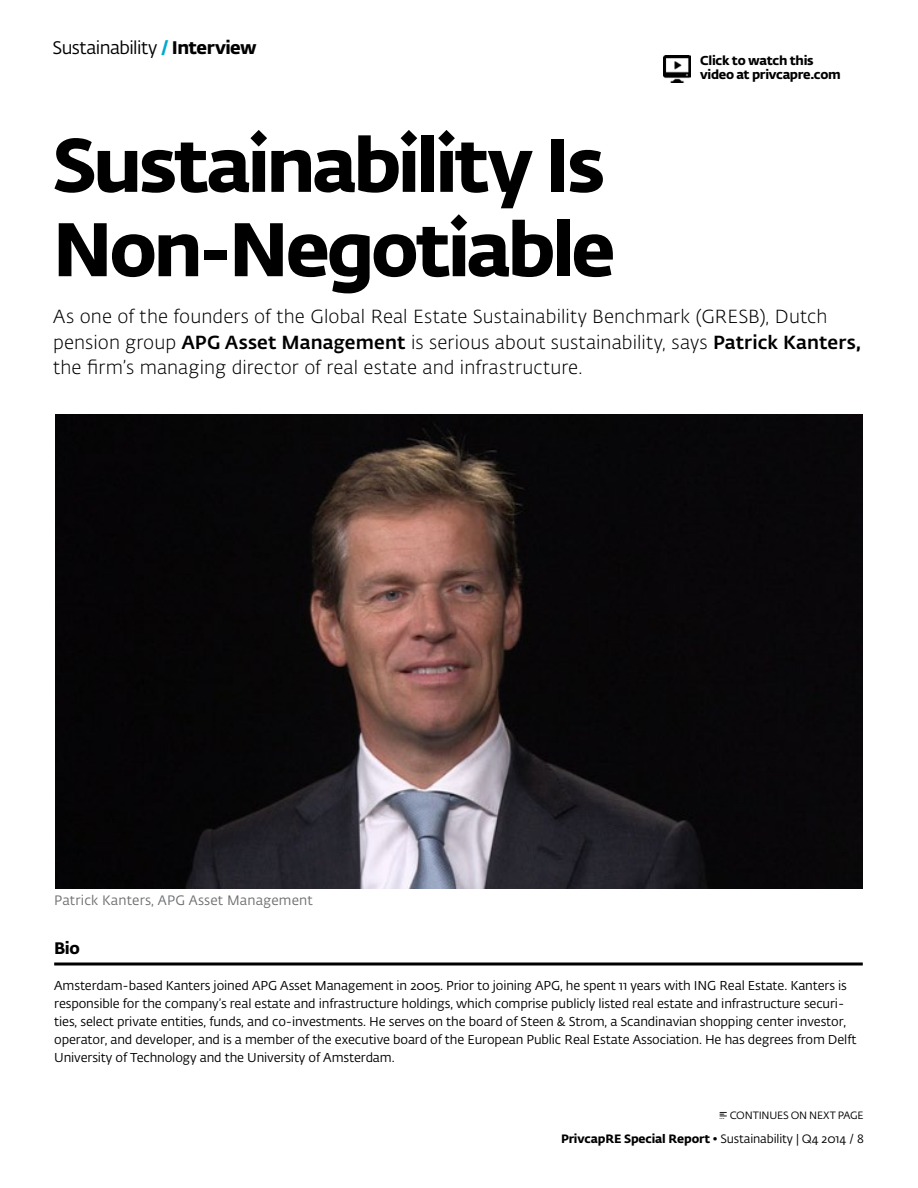
<style>
.page{position:relative;width:918px;height:1188px;background:#fff}
.page>*{position:absolute;margin:0;border:0;box-sizing:border-box;transform-origin:0 0}
.t1{font:700 75px/84.3px "Fedra Sans Std";letter-spacing:-.045em;color:#000}
.t2{font:300 18.75px/25.5px "Fedra Sans Alt Pro";letter-spacing:.005em;color:#000}
.t3{font:18px "Fedra Sans Alt Pro";letter-spacing:-.03em;color:#000}
.t4{font:700 16.5px "Fedra Sans Alt Pro";color:#000}
.t5{font:13.5px "Fedra Sans Alt Pro";letter-spacing:.01em;color:#6d6e71}
.t6{font:12.75px/18px "Fedra Sans Alt Pro";letter-spacing:-.01em;color:#000}
.t7{font:700 12.75px/13.5px "Fedra Sans Alt Pro";letter-spacing:-.025em;color:#000}
.t8{font:12px "Fedra Sans Alt Pro";letter-spacing:-.01em;color:#000}
.t9{font:10.5px "Fedra Sans Alt Pro";letter-spacing:-.02em;color:#000}
.s1{font-weight:700;color:#00a8cd}
.s2{font-weight:700}
.s3{font-weight:500}
.s4{font-family:"Iconic Stroke"}
</style>
<div class="page">
<img style="left:55px;top:415px;width:808px;height:473px">
<hr style="left:54px;top:963px;width:809px;height:3px;background:#000">
<img style="left:663px;top:55px;width:27px;height:27px">
<h3 class="t3" style="left:52px;top:35px;width:206px">Sustainability <span class="s1">/</span> <span class="s2">Interview</span></h3>
<h1 class="t1" style="left:52px;top:123px;width:564px">Sustainability Is<br>Non-Negotiable</h1>
<p class="t7" style="left:700px;top:53px;width:142px">Click to watch this video at privcapre.com</p>
<p class="t2" style="left:53px;top:304px;width:809px">As one of the founders of the Global Real Estate Sustainability Benchmark (GRESB), Dutch pension group <span class="s3">APG Asset Management</span> is serious about sustainability, says <span class="s3">Patrick Kanters, </span>the firm’s managing director of real estate and infrastructure.</p>
<p class="t5" style="left:54px;top:891px;width:260px">Patrick Kanters, APG Asset Management</p>
<p class="t4" style="left:54px;top:935px;width:27px">Bio</p>
<p class="t6" style="left:54px;top:976px;width:804px">Amsterdam-based Kanters joined APG Asset Management in 2005. Prior to joining APG, he spent 11 years with ING Real Estate. Kanters is responsible for the company’s real estate and infrastructure holdings, which comprise publicly listed real estate and infrastructure securi&shy;ties, select private entities, funds, and co-investments. He serves on the board of Steen &amp; Strom, a Scandinavian shopping center investor, operator, and developer, and is a member of the executive board of the European Public Real Estate Association. He has degrees from Delft University of Technology and the University of Amsterdam.</p>
<p class="t9" style="left:720px;top:1108px;width:145px"><span class="s4">.</span> CONTINUES ON NEXT PAGE</p>
<p class="t8" style="left:561px;top:1131px;width:304px"><span class="s2">PrivcapRE Special Report</span> • Sustainability | Q4 2014 / 8</p>
</div>
